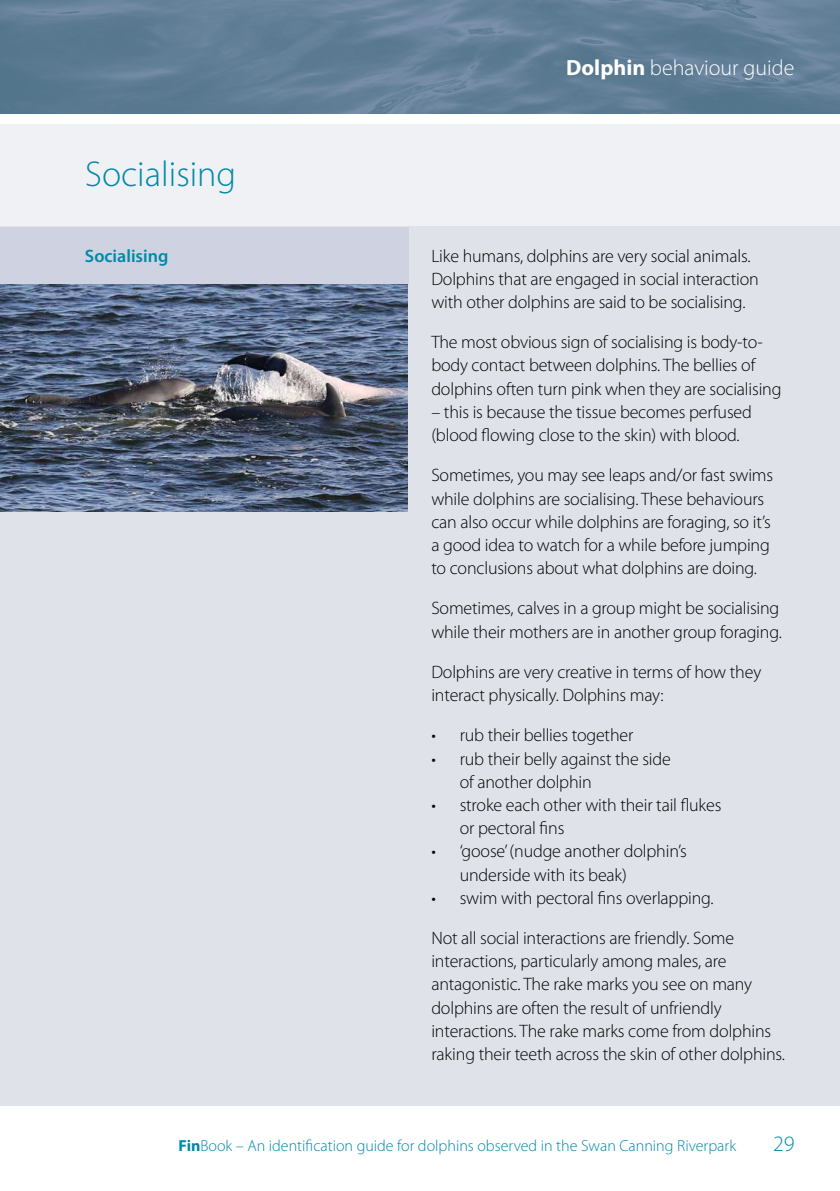
<style>
.page{position:relative;width:840px;height:1191px;background:#fff}
.page>*{position:absolute;margin:0;border:0;box-sizing:border-box;transform-origin:0 0}
.t1{font:300 36px "Myriad Pro";color:#0089a8}
.t2{font:300 22px "Myriad Pro";color:#fff}
.t3{font:300 22px "Myriad Pro";color:#0089a8}
.t4{font:300 18px/23.2px "Myriad Pro";letter-spacing:-.01em;color:#000}
.t5{font:600 18px "Myriad Pro";color:#0089a8}
.t6{font:300 16px "Myriad Pro";color:#0089a8}
.s1{font-weight:700}
</style>
<div class="page">
<img style="left:0;top:0;width:839px;height:113px">
<div style="left:0;top:125px;width:839px;height:981px;background:#eff1f4"></div>
<div style="left:1px;top:227px;width:838px;height:879px;background:#dfe2e8"></div>
<img style="left:0;top:283px;width:407px;height:228px">
<div style="left:0;top:227px;width:408px;height:56px;background:#ced2e1"></div>
<h1 class="t1" style="left:85px;top:152px;width:152px">Socialising</h1>
<p class="t5" style="left:85px;top:244px;width:85px">Socialising</p>
<p class="t2" style="left:566px;top:55px;width:230px"><span class="s1">Dolphin</span> behaviour guide</p>
<p class="t4" style="left:431px;top:244px;width:329px">Like humans, dolphins are very social animals.<br>Dolphins that are engaged in social interaction with other dolphins are said to be socialising.</p>
<p class="t4" style="left:431px;top:330px;width:351px">The most obvious sign of socialising is body-to&shy;body contact between dolphins. The bellies of dolphins often turn pink when they are socialising</p>
<p class="t4" style="left:431px;top:400px;width:322px">– this is because the tissue becomes perfused (blood flowing close to the skin) with blood.</p>
<p class="t4" style="left:431px;top:463px;width:343px">Sometimes, you may see leaps and/or fast swims while dolphins are socialising. These behaviours can also occur while dolphins are foraging, so it’s a good idea to watch for a while before jumping to conclusions about what dolphins are doing.</p>
<p class="t4" style="left:431px;top:596px;width:352px">Sometimes, calves in a group might be socialising while their mothers are in another group foraging.</p>
<p class="t4" style="left:431px;top:660px;width:331px">Dolphins are very creative in terms of how they interact physically. Dolphins may:</p>
<p class="t4" style="left:431px;top:723px;width:203px">• rub their bellies together</p>
<p class="t4" style="left:459px;top:746px;width:212px;text-indent:-28px">• rub their belly against the side of another dolphin</p>
<p class="t4" style="left:459px;top:793px;width:263px;text-indent:-28px">• stroke each other with their tail flukes or pectoral fins</p>
<p class="t4" style="left:459px;top:839px;width:228px;text-indent:-28px">• ‘goose’ (nudge another dolphin’s underside with its beak)</p>
<p class="t4" style="left:431px;top:886px;width:284px">• swim with pectoral fins overlapping.</p>
<p class="t4" style="left:431px;top:926px;width:355px">Not all social interactions are friendly. Some interactions, particularly among males, are antagonistic. The rake marks you see on many dolphins are often the result of unfriendly interactions. The rake marks come from dolphins raking their teeth across the skin of other dolphins.</p>
<p class="t6" style="left:178px;top:1135px;width:558px"><span class="s1">Fin</span>Book – An identification guide for dolphins observed in the Swan Canning Riverpark</p>
<p class="t3" style="left:772px;top:1130px;width:23px">29</p>
</div>
